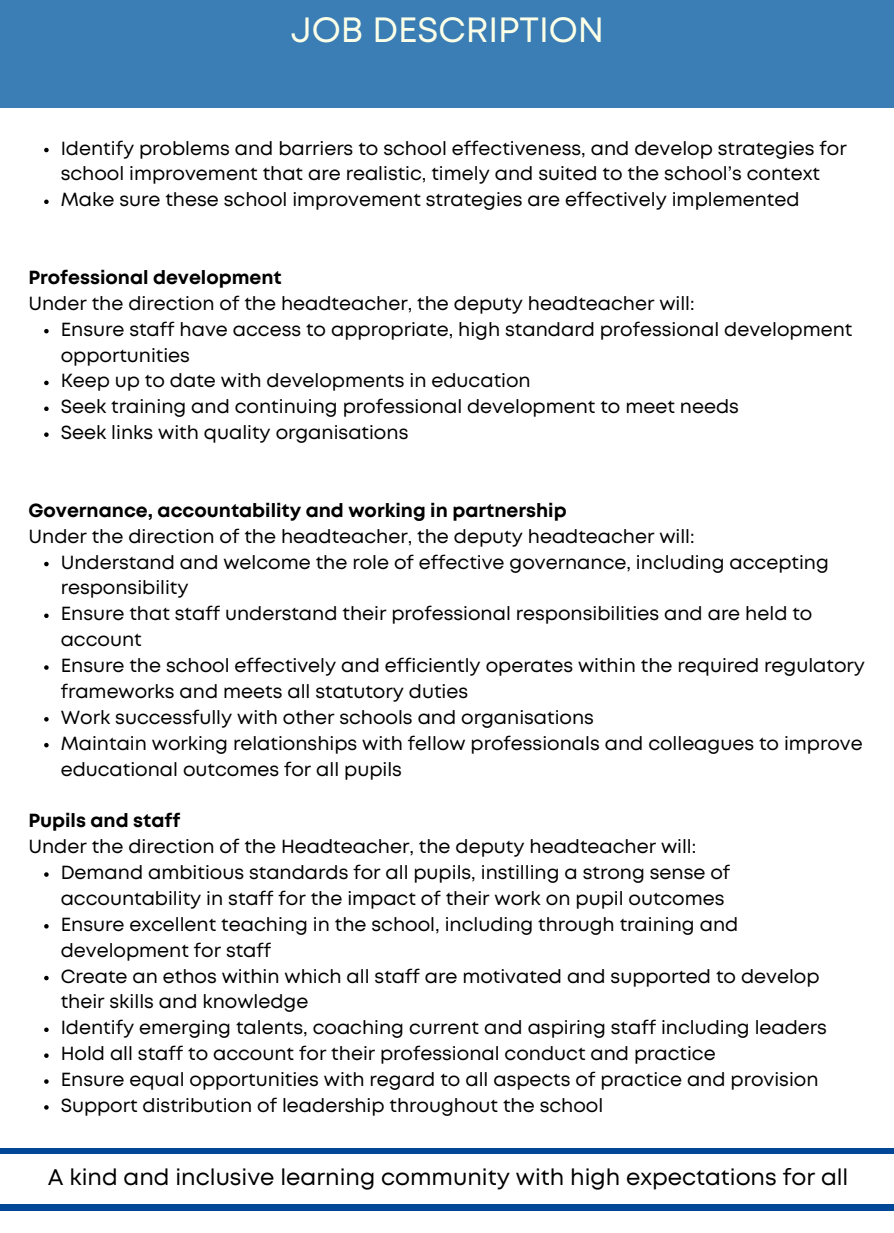
<style>
.page{position:relative;width:894px;height:1233px;background:#fff}
.page>*{position:absolute;margin:0;border:0;box-sizing:border-box;transform-origin:0 0}
.t1{font:35.1px "Mont";color:#fcffe7}
.t2{font:22.65px "Mont";color:#000}
.t3{font:19.05px/25.8px "Mont";color:#000}
.t4{font:700 19.05px "Mont";color:#000}
</style>
<div class="page">
<div style="left:0;top:0;width:892px;height:108px;background:#3b7eb5"></div>
<div style="left:0;top:1148px;width:893px;height:6px;background:#034799"></div>
<div style="left:0;top:1205px;width:893px;height:5px;background:#034799"></div>
<svg style="left:44px;top:148px;width:5px;height:4px"></svg>
<svg style="left:44px;top:200px;width:5px;height:4px"></svg>
<svg style="left:44px;top:329px;width:5px;height:4px"></svg>
<svg style="left:44px;top:381px;width:5px;height:4px"></svg>
<svg style="left:44px;top:407px;width:5px;height:4px"></svg>
<svg style="left:44px;top:432px;width:5px;height:5px"></svg>
<svg style="left:44px;top:562px;width:5px;height:4px"></svg>
<svg style="left:44px;top:614px;width:5px;height:4px"></svg>
<svg style="left:44px;top:665px;width:5px;height:5px"></svg>
<svg style="left:44px;top:717px;width:5px;height:5px"></svg>
<svg style="left:44px;top:743px;width:5px;height:4px"></svg>
<svg style="left:44px;top:872px;width:5px;height:5px"></svg>
<svg style="left:44px;top:924px;width:5px;height:5px"></svg>
<svg style="left:44px;top:976px;width:5px;height:4px"></svg>
<svg style="left:44px;top:1028px;width:5px;height:4px"></svg>
<svg style="left:44px;top:1053px;width:5px;height:5px"></svg>
<svg style="left:44px;top:1079px;width:5px;height:5px"></svg>
<svg style="left:44px;top:1105px;width:5px;height:5px"></svg>
<p class="t1" style="left:291px;top:16px;width:315px">JOB DESCRIPTION</p>
<h1 class="t3" style="left:61px;top:136px;width:787px">Identify problems and barriers to school effectiveness, and develop strategies for school improvement that are realistic, timely and suited to the school’s context</h1>
<p class="t3" style="left:61px;top:188px;width:740px">Make sure these school improvement strategies are effectively implemented</p>
<p class="t4" style="left:28px;top:270px;width:255px">Professional development</p>
<p class="t3" style="left:28px;top:292px;width:667px">Under the direction of the headteacher, the deputy headteacher will:</p>
<p class="t3" style="left:61px;top:318px;width:793px">Ensure staff have access to appropriate, high standard professional development opportunities</p>
<p class="t3" style="left:61px;top:369px;width:471px">Keep up to date with developments in education</p>
<p class="t3" style="left:61px;top:395px;width:679px">Seek training and continuing professional development to meet needs</p>
<p class="t3" style="left:61px;top:421px;width:349px">Seek links with quality organisations</p>
<p class="t4" style="left:28px;top:503px;width:539px">Governance, accountability and working in partnership</p>
<p class="t3" style="left:28px;top:525px;width:667px">Under the direction of the headteacher, the deputy headteacher will:</p>
<p class="t3" style="left:61px;top:550px;width:769px">Understand and welcome the role of effective governance, including accepting responsibility</p>
<p class="t3" style="left:61px;top:602px;width:753px">Ensure that staff understand their professional responsibilities and are held to account</p>
<p class="t3" style="left:61px;top:654px;width:805px">Ensure the school effectively and efficiently operates within the required regulatory frameworks and meets all statutory duties</p>
<p class="t3" style="left:61px;top:706px;width:534px">Work successfully with other schools and organisations</p>
<p class="t3" style="left:61px;top:732px;width:803px">Maintain working relationships with fellow professionals and colleagues to improve educational outcomes for all pupils</p>
<p class="t4" style="left:28px;top:813px;width:153px">Pupils and staff</p>
<p class="t3" style="left:28px;top:835px;width:669px">Under the direction of the Headteacher, the deputy headteacher will:</p>
<p class="t3" style="left:61px;top:861px;width:671px">Demand ambitious standards for all pupils, instilling a strong sense of accountability in staff for the impact of their work on pupil outcomes</p>
<p class="t3" style="left:61px;top:913px;width:679px">Ensure excellent teaching in the school, including through training and development for staff</p>
<p class="t3" style="left:61px;top:964px;width:760px">Create an ethos within which all staff are motivated and supported to develop their skills and knowledge</p>
<p class="t3" style="left:61px;top:1016px;width:767px">Identify emerging talents, coaching current and aspiring staff including leaders</p>
<p class="t3" style="left:61px;top:1042px;width:656px">Hold all staff to account for their professional conduct and practice</p>
<p class="t3" style="left:61px;top:1068px;width:759px">Ensure equal opportunities with regard to all aspects of practice and provision</p>
<p class="t3" style="left:61px;top:1094px;width:544px">Support distribution of leadership throughout the school</p>
<p class="t2" style="left:48px;top:1168px;width:802px">A kind and inclusive learning community with high expectations for all</p>
</div>
